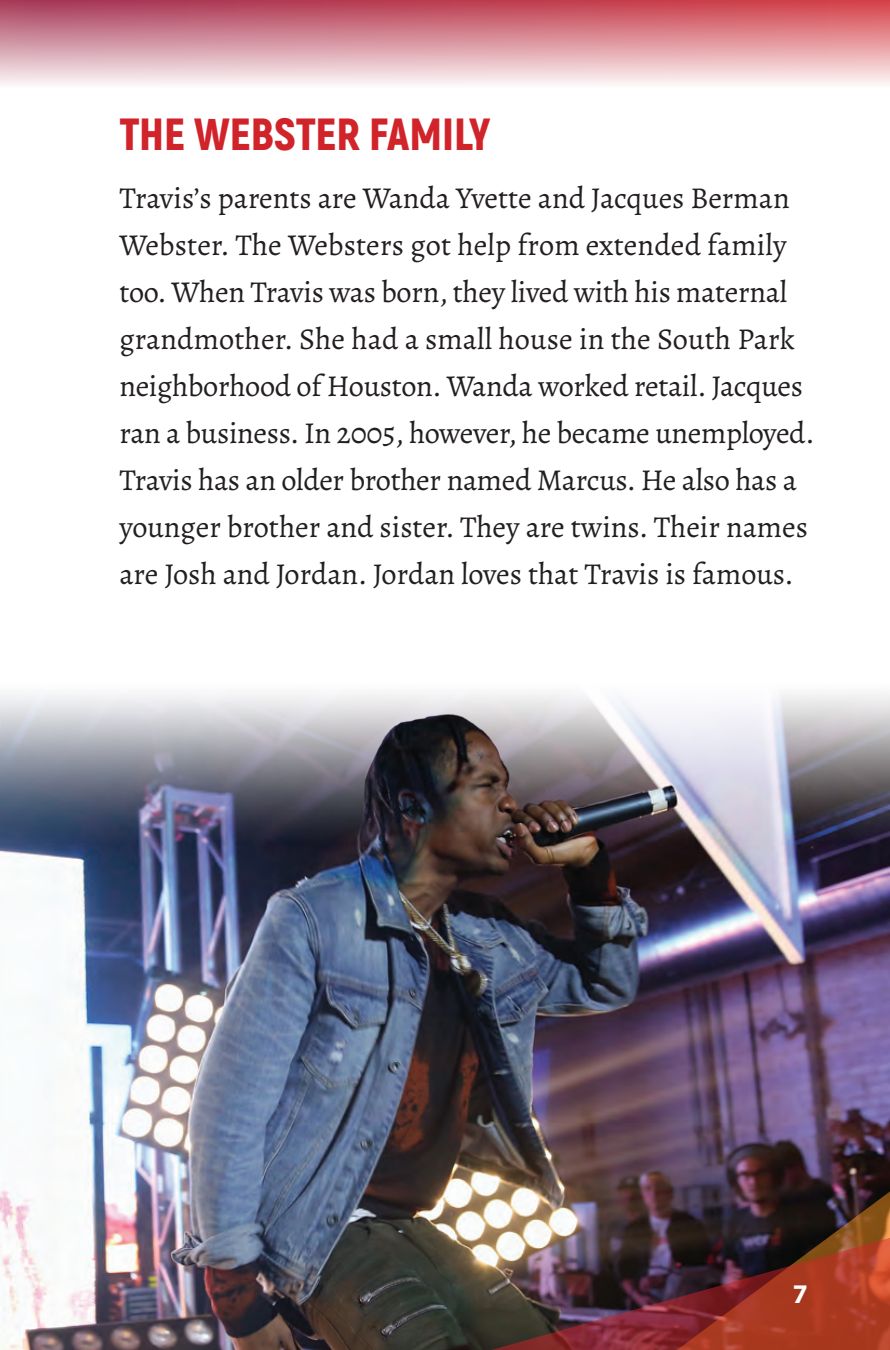
<style>
.page{position:relative;width:890px;height:1350px;background:#fff}
.page>*{position:absolute;margin:0;border:0;box-sizing:border-box;transform-origin:0 0}
.subhead_2{font:900 45px "Akrobat";color:#d1232a}
.body_main_black{font:30.38px/47px "Alegreya";letter-spacing:-.01em;color:#231f20}
.t1{font:700 27px "Myriad Pro";color:#fff}
</style>
<div class="page">
<svg style="left:0;top:0;width:890px;height:85px;background:#da97a1"></svg>
<img style="left:0;top:693px;width:890px;height:657px">
<img style="left:443px;top:1232px;width:216px;height:118px">
<svg style="left:887px;top:0;width:3px;height:8px"></svg>
<img style="left:659px;top:1177px;width:231px;height:173px">
<p class="subhead_2" style="left:119px;top:106px;width:373px">THE WEBSTER FAMILY</p>
<p class="body_main_black" style="left:119px;top:174px;width:697px">Travis’s parents are Wanda Yvette and Jacques Berman Webster. The Websters got help from extended family too. When Travis was born, they lived with his maternal grandmother. She had a small house in the South Park neighborhood of Houston. Wanda worked retail. Jacques ran a business. In 2005, however, he became unemployed.<br>Travis has an older brother named Marcus. He also has a younger brother and sister. They are twins. Their names are Josh and Jordan. Jordan loves that Travis is famous.</p>
<p class="t1" style="left:793px;top:1276px;width:16px">7</p>
</div>
